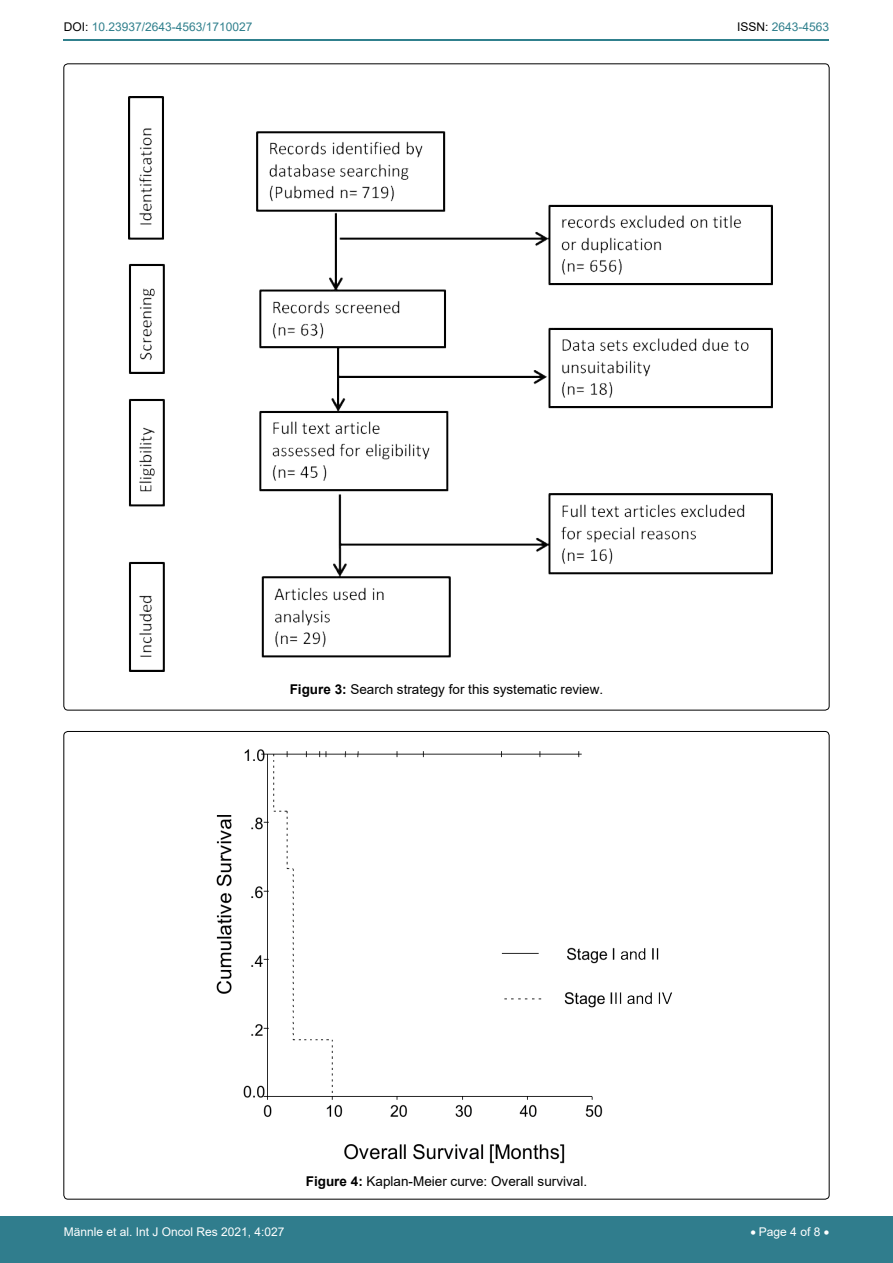
<style>
.page{position:relative;width:893px;height:1263px;background:#fff}
.page>*{position:absolute;margin:0;border:0;box-sizing:border-box;transform-origin:0 0}
.t1{font:13.5px "Arial";color:#000}
.t2{font:12px "Arial";color:#30808d}
.t3{font:12px "Arial";color:#fff}
.s1{color:#000}
.s2{font-weight:700}
</style>
<div class="page">
<hr style="left:64px;top:40px;width:765px;height:1px;background:#30808d">
<div style="left:0;top:1217px;width:893px;height:46px;background:#307d8d"></div>
<img style="left:129px;top:97px;width:644px;height:575px">
<img style="left:216px;top:749px;width:456px;height:415px">
<p class="t2" style="left:64px;top:19px;width:190px"><span class="s1">DOI:</span> 10.23937/2643-4563/1710027</p>
<p class="t2" style="left:737px;top:19px;width:94px"><span class="s1">ISSN:</span> 2643-4563</p>
<p class="t1" style="left:290px;top:680px;width:315px"><span class="s2">Figure 3:</span> Search strategy for this systematic review.</p>
<p class="t1" style="left:306px;top:1172px;width:283px"><span class="s2">Figure 4:</span> Kaplan-Meier curve: Overall survival.</p>
<p class="t3" style="left:64px;top:1223px;width:222px">Männle et al. Int J Oncol Res 2021, 4:027</p>
<p class="t3" style="left:750px;top:1223px;width:80px">• Page 4 of 8 •</p>
</div>
